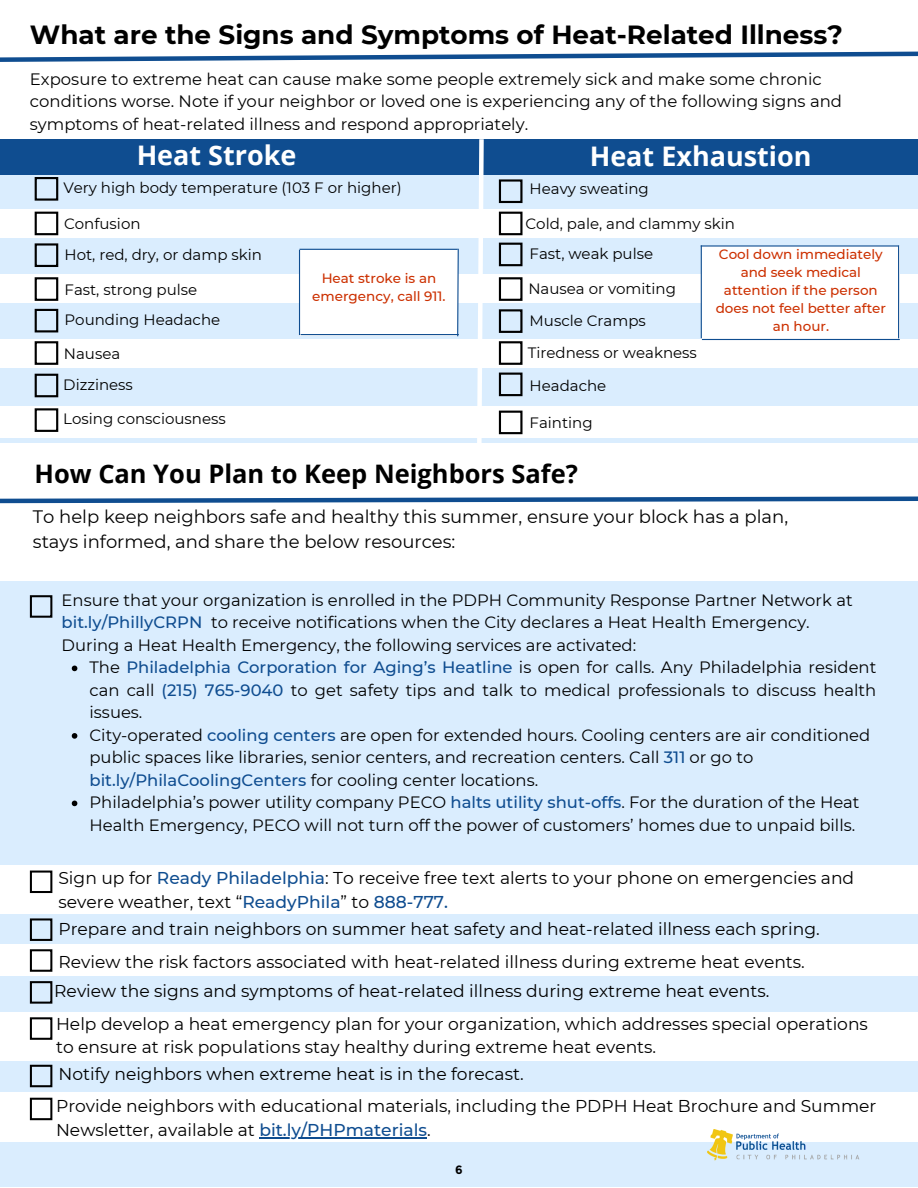
<style>
.page{position:relative;width:918px;height:1188px;background:#fff}
.page>*{position:absolute;margin:0;border:0;box-sizing:border-box;transform-origin:0 0}
.t1{font:700 27px "Open Sans";color:#fff}
.t2{font:700 26.25px "Montserrat";color:#000}
.t3{font:700 25.5px "Open Sans";color:#000}
.t4{font:18px/24.8px "Montserrat";color:#000}
.t5{font:17.1px/23.5px "Montserrat";color:#000}
.t6{font:16.5px/22.5px "Montserrat";color:#000}
.t7{font:16.35px/22.5px "Montserrat";color:#000}
.t8{font:15px/32px "Montserrat";color:#000}
.t9{font:500 13.5px/18px "Montserrat";color:#cc3000;text-align:center}
.t10{font:700 12px "Montserrat";color:#000}
.s1{font-weight:500;color:#0f4d90}
</style>
<div class="page">
<svg style="left:0;top:51px;width:918px;height:11px"></svg>
<svg style="left:0;top:496px;width:918px;height:8px"></svg>
<div style="left:0;top:175px;width:918px;height:267px;background:#daedfe"></div>
<div style="left:0;top:139px;width:918px;height:36px;background:#0f4d90"></div>
<svg style="left:475px;top:139px;width:11px;height:304px"></svg>
<div style="left:35px;top:177px;width:23px;height:24px;border:2px solid #000"></div>
<div style="left:0;top:210px;width:918px;height:28px;background:#fff"></div>
<div style="left:35px;top:212px;width:23px;height:23px;border:2px solid #000"></div>
<div style="left:35px;top:243px;width:23px;height:24px;border:2px solid #000"></div>
<div style="left:0;top:275px;width:918px;height:28px;background:#fff"></div>
<div style="left:35px;top:277px;width:23px;height:24px;border:2px solid #000"></div>
<div style="left:35px;top:309px;width:23px;height:23px;border:2px solid #000"></div>
<div style="left:0;top:339px;width:918px;height:29px;background:#fff"></div>
<div style="left:35px;top:341px;width:23px;height:24px;border:2px solid #000"></div>
<div style="left:35px;top:374px;width:23px;height:23px;border:2px solid #000"></div>
<div style="left:0;top:406px;width:918px;height:31px;background:#fff"></div>
<div style="left:35px;top:408px;width:23px;height:24px;border:2px solid #000"></div>
<div style="left:499px;top:179px;width:24px;height:24px;border:2px solid #000"></div>
<div style="left:499px;top:212px;width:24px;height:23px;border:2px solid #000"></div>
<div style="left:499px;top:243px;width:24px;height:23px;border:2px solid #000"></div>
<div style="left:499px;top:277px;width:24px;height:24px;border:2px solid #000"></div>
<div style="left:499px;top:309px;width:24px;height:24px;border:2px solid #000"></div>
<div style="left:499px;top:341px;width:24px;height:24px;border:2px solid #000"></div>
<div style="left:499px;top:373px;width:24px;height:23px;border:2px solid #000"></div>
<div style="left:499px;top:411px;width:24px;height:23px;border:2px solid #000"></div>
<div style="left:300px;top:250px;width:158px;height:86px;background:#fff"></div>
<hr style="left:301px;top:334px;width:158px;height:1px;background:#0f4d90">
<hr style="left:300px;top:249px;width:158px;height:1px;background:#0f4d90">
<hr style="left:299px;top:250px;width:1px;height:85px;background:#0f4d90">
<svg style="left:457px;top:248px;width:2px;height:89px"></svg>
<div style="left:702px;top:246px;width:198px;height:93px;background:#fff"></div>
<hr style="left:701px;top:245px;width:198px;height:2px;background:#0f4d90">
<hr style="left:702px;top:339px;width:198px;height:1px;background:#0f4d90">
<hr style="left:701px;top:245px;width:1px;height:93px;background:#0f4d90">
<div style="left:0;top:581px;width:918px;height:606px;background:#daedfe"></div>
<div style="left:30px;top:595px;width:22px;height:23px;border:2px solid #000"></div>
<div style="left:30px;top:918px;width:22px;height:23px;border:2px solid #000"></div>
<div style="left:0;top:944px;width:918px;height:32px;background:#fff"></div>
<div style="left:30px;top:949px;width:22px;height:23px;border:2px solid #000"></div>
<div style="left:30px;top:981px;width:22px;height:23px;border:2px solid #000"></div>
<div style="left:0;top:1012px;width:918px;height:49px;background:#fff"></div>
<div style="left:30px;top:1017px;width:22px;height:23px;border:2px solid #000"></div>
<div style="left:30px;top:1065px;width:22px;height:22px;border:2px solid #000"></div>
<div style="left:0;top:1092px;width:918px;height:50px;background:#fff"></div>
<div style="left:30px;top:1098px;width:22px;height:22px;border:2px solid #000"></div>
<img style="left:707px;top:1130px;width:152px;height:30px">
<svg style="left:72px;top:666px;width:5px;height:5px"></svg>
<svg style="left:72px;top:733px;width:5px;height:6px"></svg>
<svg style="left:72px;top:801px;width:5px;height:5px"></svg>
<hr style="left:259px;top:1137px;width:168px;height:1px;background:#0f4d90">
<div style="left:0;top:865px;width:918px;height:49px;background:#fff"></div>
<div style="left:30px;top:871px;width:22px;height:22px;border:2px solid #000"></div>
<hr style="left:898px;top:245px;width:1px;height:93px;background:#0f4d90">
<h2 class="t2" style="left:30px;top:19px;width:815px">What are the Signs and Symptoms of Heat-Related Illness?</h2>
<p class="t6" style="left:30px;top:67px;width:814px">Exposure to extreme heat can cause make some people extremely sick and make some chronic conditions worse. Note if your neighbor or loved one is experiencing any of the following signs and symptoms of heat-related illness and respond appropriately.</p>
<h1 class="t1" style="left:137px;top:136px;width:161px">Heat Stroke</h1>
<h1 class="t1" style="left:590px;top:138px;width:223px">Heat Exhaustion</h1>
<p class="t8" style="left:63px;top:172px;width:340px">Very high body temperature (103 F or higher)</p>
<p class="t8" style="left:64px;top:208px;width:199px;line-height:31.5px">Confusion<br>Hot, red, dry, or damp skin</p>
<p class="t8" style="left:64px;top:274px;width:157px;line-height:30.5px">Fast, strong pulse<br>Pounding Headache</p>
<p class="t8" style="left:63px;top:339px;width:71px;line-height:30.8px">Nausea<br>Dizziness</p>
<p class="t8" style="left:63px;top:402px;width:164px">Losing consciousness</p>
<p class="t8" style="left:530px;top:173px;width:121px">Heavy sweating</p>
<p class="t8" style="left:526px;top:208px;width:211px;line-height:30.3px">Cold, pale, and clammy skin<br>Fast, weak pulse</p>
<p class="t8" style="left:528px;top:273px;width:171px">Nausea or vomiting<br>Muscle Cramps<br>Tiredness or weakness</p>
<p class="t8" style="left:530px;top:370px;width:78px">Headache</p>
<p class="t8" style="left:530px;top:406px;width:65px">Fainting</p>
<p class="t9" style="left:716px;top:245px;width:172px">Cool down immediately and seek medical attention if the person does not feel better after an hour.</p>
<p class="t9" style="left:312px;top:269px;width:135px">Heat stroke is an emergency, call 911.</p>
<h3 class="t3" style="left:35px;top:456px;width:545px">How Can You Plan to Keep Neighbors Safe?</h3>
<p class="t4" style="left:33px;top:504px;width:757px">To help keep neighbors safe and healthy this summer, ensure your block has a plan, stays informed, and share the below resources:</p>
<p class="t7" style="left:62px;top:589px;width:793px">Ensure that your organization is enrolled in the PDPH Community Response Partner Network at <span class="s1">bit.ly/PhillyCRPN</span> to receive notifications when the City declares a Heat Health Emergency.<br>During a Heat Health Emergency, the following services are activated:</p>
<p class="t7" style="left:90px;top:656px;width:788px">The <span class="s1">Philadelphia Corporation for Aging’s Heatline</span> is open for calls. Any Philadelphia resident can call <span class="s1">(215) 765-9040</span> to get safety tips and talk to medical professionals to discuss health issues.<br>City-operated <span class="s1">cooling centers</span> are open for extended hours. Cooling centers are air conditioned public spaces like libraries, senior centers, and recreation centers. Call <span class="s1">311</span> or go to <span class="s1">bit.ly/PhilaCoolingCenters</span> for cooling center locations.<br>Philadelphia’s power utility company PECO <span class="s1">halts utility shut-offs</span>. For the duration of the Heat Health Emergency, PECO will not turn off the power of customers’ homes due to unpaid bills.</p>
<p class="t5" style="left:58px;top:866px;width:797px">Sign up for <span class="s1">Ready Philadelphia</span>: To receive free text alerts to your phone on emergencies and severe weather, text “<span class="s1">ReadyPhila</span>” to <span class="s1">888-777.</span></p>
<p class="t5" style="left:58px;top:912px;width:763px;line-height:32.7px">Prepare and train neighbors on summer heat safety and heat-related illness each spring.<br>Review the risk factors associated with heat-related illness during extreme heat events.</p>
<p class="t5" style="left:54px;top:974px;width:815px;line-height:33px">Review the signs and symptoms of heat-related illness during extreme heat events.<br>Help develop a heat emergency plan for your organization, which addresses special operations</p>
<p class="t5" style="left:56px;top:1033px;width:602px;line-height:27px">to ensure at risk populations stay healthy during extreme heat events.<br>Notify neighbors when extreme heat is in the forecast.</p>
<p class="t5" style="left:56px;top:1095px;width:822px">Provide neighbors with educational materials, including the PDPH Heat Brochure and Summer<br>Newsletter, available at <span class="s1">bit.ly/PHPmaterials</span>.</p>
<p class="t10" style="left:455px;top:1163px;width:9px">6</p>
</div>
